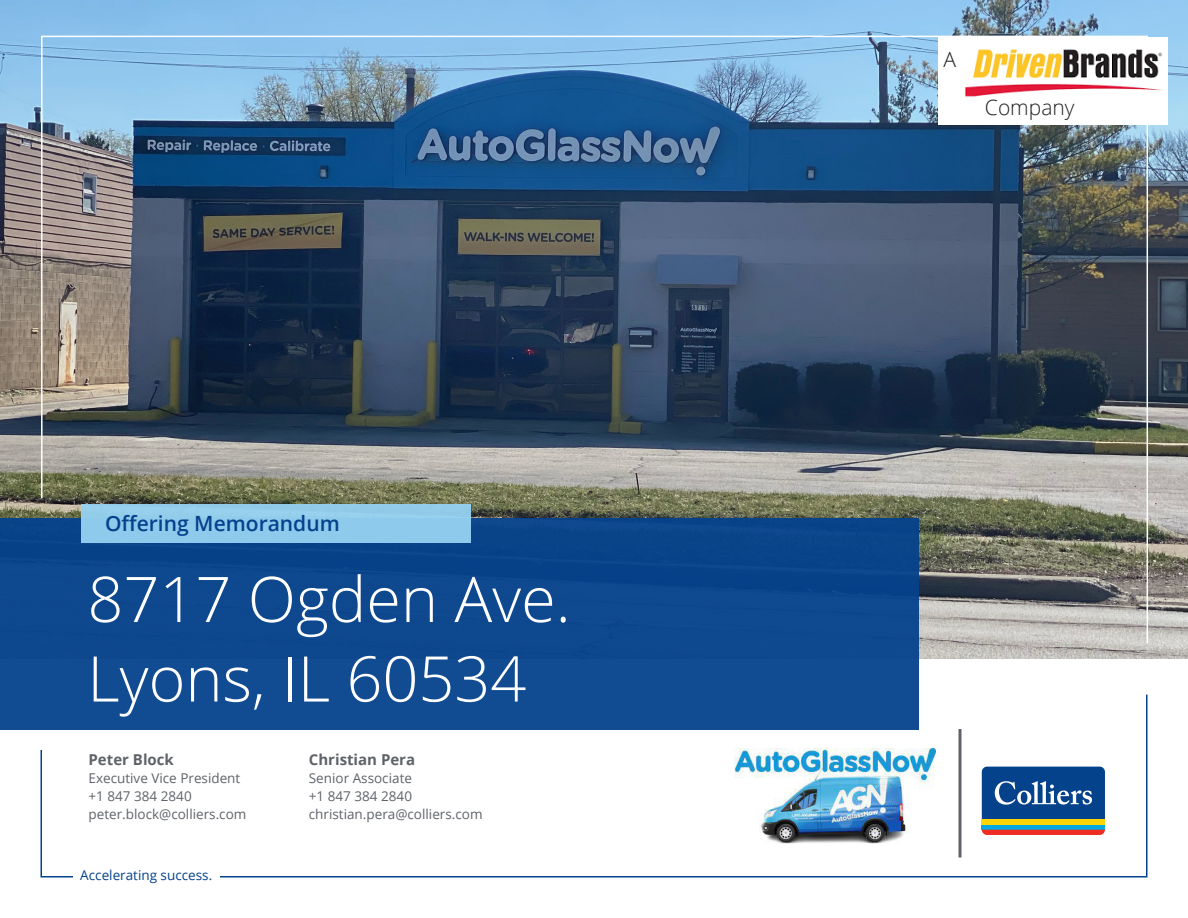
<style>
.page{position:relative;width:1188px;height:918px;background:#fff}
.page>*{position:absolute;margin:0;border:0;box-sizing:border-box;transform-origin:0 0}
.t1{font:300 63px "Open Sans";color:#fff}
.t2{font:600 21px "Open Sans";color:#05428c}
.Heading_1{font:300 21px "Open Sans";color:#231f20}
.Body_Text_-_Dark_Grey_CMYK{font:700 15px "Open Sans";color:#5f6369}
.Body_Text_-_Dark_Grey_CMYK-2{font:13.5px/18px "Open Sans";color:#5f6369}
.Body_Text_-_Dark_Blue_CMYK{font:13.5px "Open Sans";color:#05428c}
</style>
<div class="page">
<img style="left:0;top:0;width:1188px;height:658px">
<img style="left:40px;top:35px;width:1109px;height:610px">
<svg style="left:40px;top:694px;width:1108px;height:184px"></svg>
<div style="left:0;top:519px;width:919px;height:211px;background:#0e488e"></div>
<div style="left:81px;top:504px;width:389px;height:39px;background:#8dcaec"></div>
<div style="left:980px;top:765px;width:127px;height:72px;background:linear-gradient(to right,#fff,#fff);border-radius:7px"></div>
<div style="left:982px;top:824px;width:123px;height:6px;background:#00a8e4"></div>
<div style="left:982px;top:819px;width:123px;height:5px;background:#fed503"></div>
<svg style="left:982px;top:830px;width:123px;height:5px"></svg>
<svg style="left:982px;top:767px;width:123px;height:52px;background:#205698"></svg>
<img style="left:734px;top:749px;width:201px;height:97px">
<img style="left:939px;top:37px;width:228px;height:88px">
<div style="left:73px;top:870px;width:146px;height:10px;background:#fff"></div>
<svg style="left:958px;top:729px;width:4px;height:129px"></svg>
<p class="t2" style="left:105px;top:509px;width:236px">Offering Memorandum</p>
<p class="t1" style="left:87px;top:556px;width:485px">8717 Ogden Ave.</p>
<p class="t1" style="left:87px;top:636px;width:441px">Lyons, IL 60534</p>
<p class="Body_Text_-_Dark_Grey_CMYK" style="left:89px;top:749px;width:87px">Peter Block</p>
<p class="Body_Text_-_Dark_Grey_CMYK-2" style="left:89px;top:769px;width:153px">Executive Vice President +1 847 384 2840</p>
<p class="Body_Text_-_Dark_Grey_CMYK-2" style="left:89px;top:805px;width:159px">peter.block@colliers.com</p>
<p class="Body_Text_-_Dark_Blue_CMYK" style="left:80px;top:866px;width:133px">Accelerating success.</p>
<p class="Body_Text_-_Dark_Grey_CMYK" style="left:309px;top:749px;width:108px">Christian Pera</p>
<p class="Body_Text_-_Dark_Grey_CMYK-2" style="left:309px;top:769px;width:105px">Senior Associate +1 847 384 2840</p>
<p class="Body_Text_-_Dark_Grey_CMYK-2" style="left:309px;top:805px;width:175px">christian.pera@colliers.com</p>
<p class="Heading_1" style="left:943px;top:45px;width:14px">A</p>
<p class="Heading_1" style="left:985px;top:93px;width:91px">Company</p>
</div>
